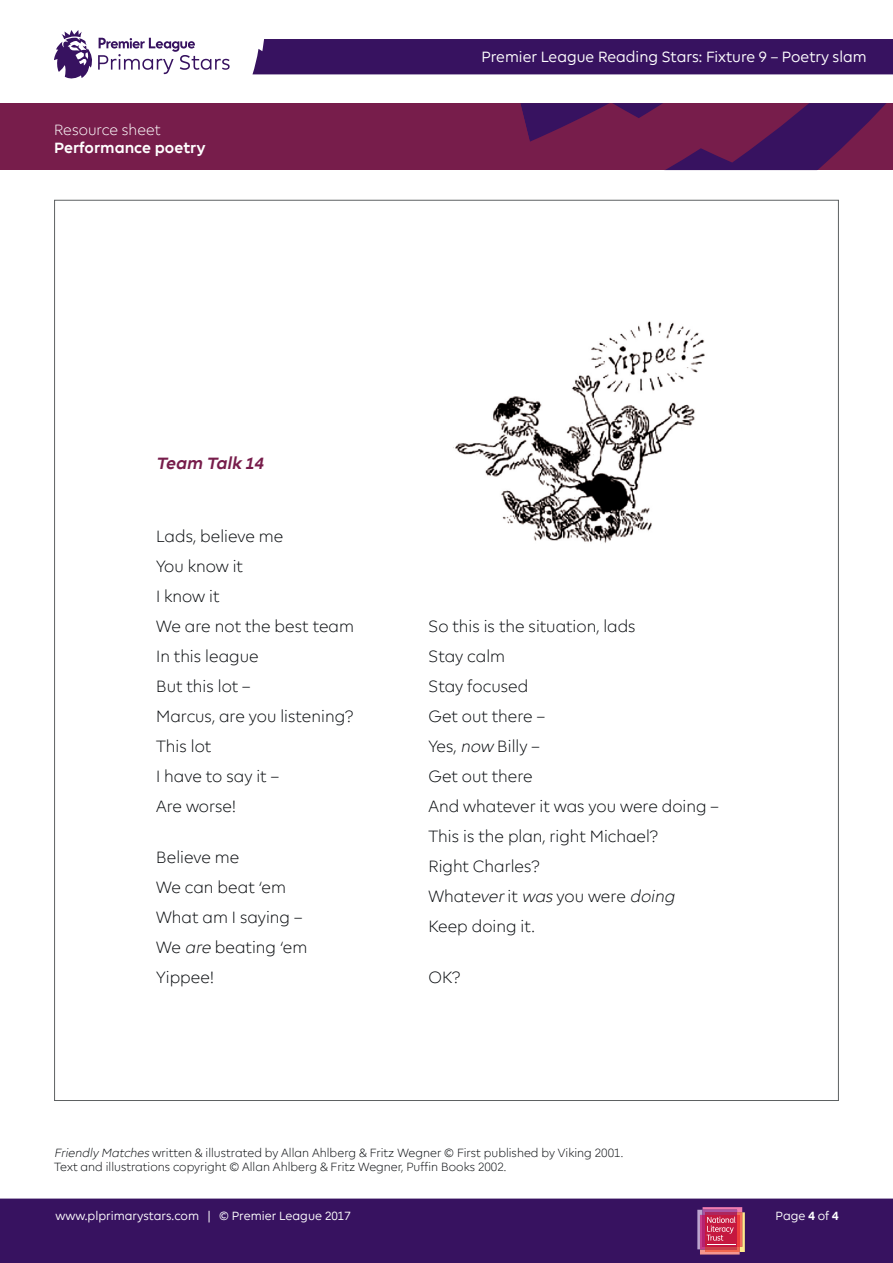
<style>
.page{position:relative;width:893px;height:1263px;background:#fff}
.page>*{position:absolute;margin:0;border:0;box-sizing:border-box;transform-origin:0 0}
.Body_text{font:300 16.5px "Premier League";color:#090c0f}
.Body_text-2{font:italic 700 16.5px "Premier League";color:#771d4b}
.t1{font:15px "Premier League";color:#fff}
.t2{font:700 15px/18px "Premier League";color:#fff}
.Footer_URL{font:300 12px/14.4px "Premier League";color:#090c0f}
.Footer_URL-2{font:12px "Premier League";color:#fff}
.s1{font-weight:300}
.s2{font-style:italic}
.s3{font-weight:700}
</style>
<div class="page">
<div style="left:0;top:1198px;width:893px;height:65px;background:#371260"></div>
<div style="left:252px;top:39px;width:641px;height:35px;background:#371260"></div>
<div style="left:0;top:103px;width:893px;height:67px;background:#771d4b"></div>
<svg style="left:520px;top:103px;width:367px;height:67px"></svg>
<img style="left:453px;top:321px;width:252px;height:222px">
<svg style="left:54px;top:30px;width:176px;height:49px"></svg>
<svg style="left:697px;top:1207px;width:48px;height:47px;background:#cb526d"></svg>
<p class="t2" style="left:54px;top:121px;width:153px"><span class="s1">Resource sheet<br></span>Performance poetry</p>
<p class="t1" style="left:481px;top:49px;width:387px">Premier League Reading Stars: Fixture 9 – Poetry slam</p>
<p class="Body_text-2" style="left:156px;top:455px;width:112px">Team Talk 14</p>
<p class="Body_text" style="left:156px;top:527px;width:129px">Lads, believe me</p>
<p class="Body_text" style="left:156px;top:557px;width:88px">You know it</p>
<p class="Body_text" style="left:156px;top:587px;width:65px">I know it</p>
<p class="Body_text" style="left:156px;top:617px;width:199px">We are not the best team</p>
<p class="Body_text" style="left:156px;top:647px;width:104px">In this league</p>
<p class="Body_text" style="left:156px;top:677px;width:96px">But this lot –</p>
<p class="Body_text" style="left:156px;top:707px;width:199px">Marcus, are you listening?</p>
<p class="Body_text" style="left:156px;top:737px;width:57px">This lot</p>
<p class="Body_text" style="left:156px;top:767px;width:124px">I have to say it –</p>
<p class="Body_text" style="left:156px;top:797px;width:81px">Are worse!</p>
<p class="Body_text" style="left:156px;top:848px;width:85px">Believe me</p>
<p class="Body_text" style="left:156px;top:878px;width:131px">We can beat ‘em</p>
<p class="Body_text" style="left:156px;top:908px;width:148px">What am I saying –</p>
<p class="Body_text" style="left:156px;top:939px;width:153px">We <span class="s2">are</span> beating ‘em</p>
<p class="Body_text" style="left:156px;top:969px;width:59px">Yippee!</p>
<p class="Body_text" style="left:428px;top:617px;width:209px">So this is the situation, lads</p>
<p class="Body_text" style="left:428px;top:647px;width:78px">Stay calm</p>
<p class="Body_text" style="left:428px;top:677px;width:101px">Stay focused</p>
<p class="Body_text" style="left:428px;top:707px;width:118px">Get out there –</p>
<p class="Body_text" style="left:428px;top:737px;width:113px">Yes, <span class="s2">now</span> Billy –</p>
<p class="Body_text" style="left:428px;top:767px;width:106px">Get out there</p>
<p class="Body_text" style="left:428px;top:797px;width:292px">And whatever it was you were doing –</p>
<p class="Body_text" style="left:428px;top:827px;width:231px">This is the plan, right Michael?</p>
<p class="Body_text" style="left:428px;top:857px;width:113px">Right Charles?</p>
<p class="Body_text" style="left:428px;top:887px;width:251px">What<span class="s2">ever</span>it <span class="s2">was</span> you were <span class="s2">doing</span></p>
<p class="Body_text" style="left:428px;top:917px;width:108px">Keep doing it.</p>
<p class="Body_text" style="left:428px;top:969px;width:33px">OK?</p>
<p class="Footer_URL" style="left:54px;top:1145px;width:571px"><span class="s2">Friendly Matches</span> written &amp; illustrated by Allan Ahlberg &amp; Fritz Wegner © First published by Viking 2001.<br>Text and illustrations copyright © Allan Ahlberg &amp; Fritz Wegner, Puffin Books 2002.</p>
<p class="Footer_URL-2" style="left:55px;top:1209px;width:297px">www.plprimarystars.com | © Premier League 2017</p>
<p class="Footer_URL-2" style="left:776px;top:1209px;width:65px">Page <span class="s3">4</span> of <span class="s3">4</span></p>
</div>
